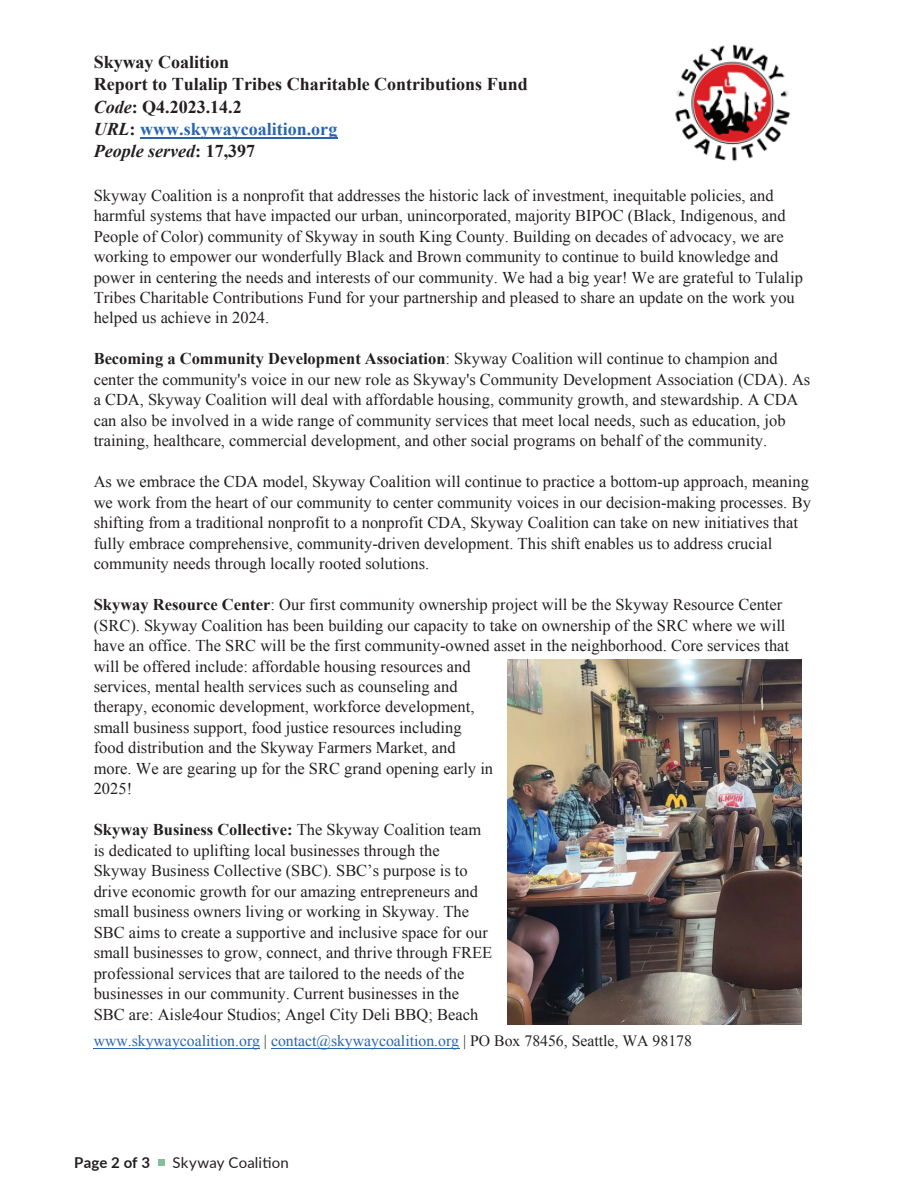
<style>
.page{position:relative;width:918px;height:1188px;background:#fff}
.page>*{position:absolute;margin:0;border:0;box-sizing:border-box;transform-origin:0 0}
.t1{font:700 18px/22.4px "Times New Roman";color:#231f20}
.t2{font:16.5px/20.5px "Times New Roman";color:#231f20}
.t3{font:15.75px "Times New Roman";color:#2865b1}
.t4{font:15px "Lato";letter-spacing:.01em;color:#231f20}
.t5{font:700 15px "Lato";letter-spacing:.005em;color:#231f20}
.s1{font-style:italic}
.s2{color:#2865b1}
.s3{font-weight:700}
.s4{color:#231f20}
</style>
<div class="page">
<hr style="left:94px;top:1048px;width:166px;height:1px;background:#2865b1">
<hr style="left:271px;top:1048px;width:188px;height:1px;background:#2865b1">
<hr style="left:140px;top:137px;width:197px;height:2px;background:#2865b1">
<img style="left:675px;top:44px;width:116px;height:118px">
<img style="left:507px;top:660px;width:295px;height:364px">
<div style="left:158px;top:1159px;width:7px;height:7px;background:#82c198"></div>
<p class="t1" style="left:94px;top:50px;width:435px">Skyway Coalition<br>Report to Tulalip Tribes Charitable Contributions Fund<br><span class="s1">Code</span>: Q4.2023.14.2<br><span class="s1">URL</span>: <span class="s2">www.skywaycoalition.org<br></span><span class="s1">People served</span>: 17,397</p>
<p class="t2" style="left:94px;top:185px;width:711px">Skyway Coalition is a nonprofit that addresses the historic lack of investment, inequitable policies, and harmful systems that have impacted our urban, unincorporated, majority BIPOC (Black, Indigenous, and People of Color) community of Skyway in south King County. Building on decades of advocacy, we are working to empower our wonderfully Black and Brown community to continue to build knowledge and power in centering the needs and interests of our community. We had a big year! We are grateful to Tulalip Tribes Charitable Contributions Fund for your partnership and pleased to share an update on the work you helped us achieve in 2024.</p>
<p class="t2" style="left:94px;top:348px;width:718px"><span class="s3">Becoming a Community Development Association</span>: Skyway Coalition will continue to champion and center the community's voice in our new role as Skyway's Community Development Association (CDA). As a CDA, Skyway Coalition will deal with affordable housing, community growth, and stewardship. A CDA can also be involved in a wide range of community services that meet local needs, such as education, job training, healthcare, commercial development, and other social programs on behalf of the community.</p>
<p class="t2" style="left:94px;top:471px;width:719px">As we embrace the CDA model, Skyway Coalition will continue to practice a bottom-up approach, meaning we work from the heart of our community to center community voices in our decision-making processes. By shifting from a traditional nonprofit to a nonprofit CDA, Skyway Coalition can take on new initiatives that fully embrace comprehensive, community-driven development. This shift enables us to address crucial community needs through locally rooted solutions.</p>
<p class="t2" style="left:94px;top:594px;width:697px"><span class="s3">Skyway Resource Center</span>: Our first community ownership project will be the Skyway Resource Center (SRC). Skyway Coalition has been building our capacity to take on ownership of the SRC where we will have an office. The SRC will be the first community-owned asset in the neighborhood. Core services that will be offered include: affordable housing resources and<br>services, mental health services such as counseling and<br>therapy, economic development, workforce development,<br>small business support, food justice resources including<br>food distribution and the Skyway Farmers Market, and<br>more. We are gearing up for the SRC grand opening early in<br>2025!</p>
<p class="t2" style="left:94px;top:819px;width:400px"><span class="s3">Skyway Business Collective:</span> The Skyway Coalition team is dedicated to uplifting local businesses through the Skyway Business Collective (SBC). SBC’s purpose is to drive economic growth for our amazing entrepreneurs and small business owners living or working in Skyway. The SBC aims to create a supportive and inclusive space for our small businesses to grow, connect, and thrive through FREE professional services that are tailored to the needs of the businesses in our community. Current businesses in the SBC are: Aisle4our Studios; Angel City Deli BBQ; Beach</p>
<p class="t3" style="left:94px;top:1030px;width:600px">www.skywaycoalition.org <span class="s4">|</span> contact@skywaycoalition.org <span class="s4">| PO Box 78456, Seattle, WA 98178</span></p>
<p class="t5" style="left:74px;top:1151px;width:77px">Page 2 of 3</p>
<p class="t4" style="left:173px;top:1152px;width:118px">Skyway Coalition</p>
</div>
